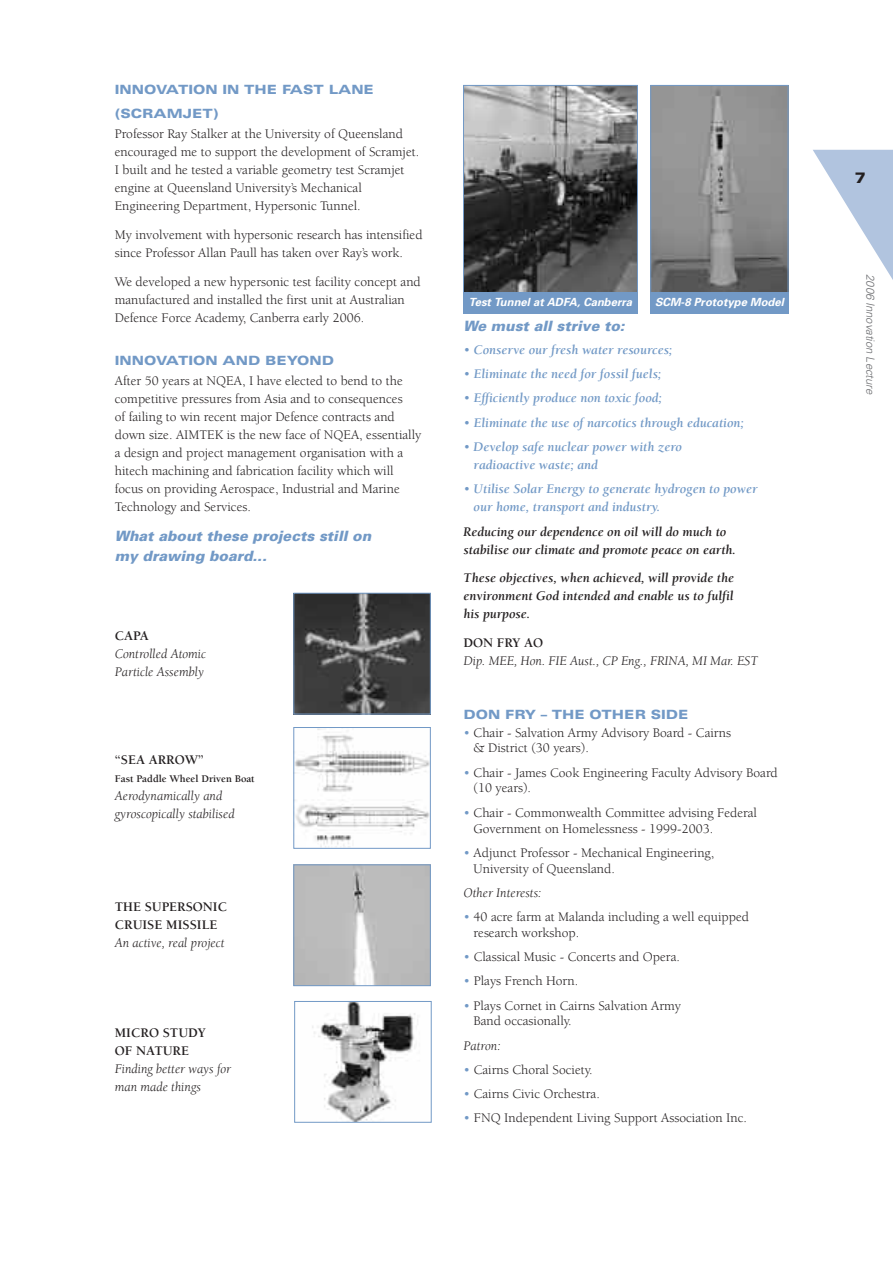
<style>
.page{position:relative;width:893px;height:1263px;background:#fff}
.page>*{position:absolute;margin:0;border:0;box-sizing:border-box;transform-origin:0 0}
.t1{font:900 expanded 15px "Univers";color:#231f20}
.t2{font:italic 900 14.25px/19.5px "Univers";color:#7299c6}
.t3{font:13.5px/18px "Berkeley";color:#231f20}
.t4{font:italic 700 13.5px/18px "Berkeley";color:#7299c6}
.t5{font:italic 13.5px/18px "Berkeley";color:#231f20}
.t6{font:italic 700 13.5px/18px "Berkeley";color:#231f20}
.t7{font:700 13.5px/18px "Berkeley";color:#231f20}
.t8{font:900 expanded 12.75px/24px "Univers";color:#7299c6}
.t9{font:italic 700 11.25px "Univers";color:#fff}
.t10{font:italic 300 11.25px "Univers";color:#6c6d70}
.t11{font:700 10.5px "Berkeley";color:#231f20}
.s1{font-weight:400}
.s2{color:#7299c6}
</style>
<div class="page">
<svg style="left:813px;top:150px;width:80px;height:130px"></svg>
<img style="left:652px;top:87px;width:134px;height:205px">
<div style="left:650px;top:85px;width:138px;height:209px;border:1px solid #7299c6"></div>
<div style="left:650px;top:292px;width:138px;height:21px;background:#7299c6"></div>
<img style="left:295px;top:595px;width:134px;height:117px">
<div style="left:293px;top:593px;width:138px;height:121px;border:1px solid #7299c6"></div>
<img style="left:295px;top:729px;width:134px;height:118px">
<div style="left:293px;top:727px;width:138px;height:122px;border:1px solid #7299c6"></div>
<img style="left:295px;top:866px;width:134px;height:118px">
<div style="left:293px;top:864px;width:138px;height:122px;border:1px solid #7299c6"></div>
<img style="left:312px;top:1003px;width:106px;height:118px">
<div style="left:294px;top:1001px;width:138px;height:122px;border:1px solid #7299c6"></div>
<img style="left:465px;top:87px;width:171px;height:205px">
<div style="left:463px;top:85px;width:175px;height:223px;border:1px solid #7299c6"></div>
<div style="left:463px;top:292px;width:175px;height:21px;background:#7299c6"></div>
<p class="t8" style="left:115px;top:79px;width:261px">INNOVATION IN THE FAST LANE (SCRAMJET)</p>
<p class="t3" style="left:115px;top:126px;width:306px">Professor Ray Stalker at the University of Queensland encouraged me to support the development of Scramjet.<br>I built and he tested a variable geometry test Scramjet engine at Queensland University’s Mechanical Engineering Department, Hypersonic Tunnel.</p>
<p class="t3" style="left:115px;top:227px;width:309px">My involvement with hypersonic research has intensified since Professor Allan Paull has taken over Ray’s work.</p>
<p class="t3" style="left:115px;top:274px;width:308px">We developed a new hypersonic test facility concept and manufactured and installed the first unit at Australian<br>Defence Force Academy, Canberra early 2006.</p>
<p class="t8" style="left:115px;top:349px;width:221px">INNOVATION AND BEYOND</p>
<p class="t3" style="left:115px;top:373px;width:308px">After 50 years at NQEA, I have elected to bend to the competitive pressures from Asia and to consequences<br>of failing to win recent major Defence contracts and down size. AIMTEK is the new face of NQEA, essentially a design and project management organisation with a hitech machining and fabrication facility which will focus on providing Aerospace, Industrial and Marine Technology and Services.</p>
<p class="t2" style="left:115px;top:527px;width:258px">What about these projects still on my drawing board...</p>
<p class="t7" style="left:115px;top:628px;width:36px">CAPA</p>
<p class="t5" style="left:115px;top:646px;width:93px">Controlled Atomic<br>Particle Assembly</p>
<p class="t7" style="left:115px;top:752px;width:91px">“SEA ARROW”</p>
<p class="t11" style="left:115px;top:775px;width:141px">Fast Paddle Wheel Driven Boat</p>
<p class="t5" style="left:115px;top:788px;width:121px">Aerodynamically and gyroscopically stabilised</p>
<p class="t7" style="left:115px;top:899px;width:114px">THE SUPERSONIC<br>CRUISE MISSILE</p>
<p class="t5" style="left:115px;top:935px;width:111px">An active, real project</p>
<p class="t7" style="left:115px;top:1025px;width:93px">MICRO STUDY<br>OF NATURE</p>
<p class="t5" style="left:115px;top:1061px;width:118px">Finding better ways for man made things</p>
<p class="t9" style="left:469px;top:298px;width:165px">Test Tunnel at ADFA, Canberra</p>
<p class="t9" style="left:655px;top:298px;width:130px">SCM-8 Prototype Model</p>
<p class="t2" style="left:463px;top:318px;width:163px">We must all strive to:</p>
<p class="t4" style="left:463px;top:341px;width:210px"><span class="s1">•</span> Conserve our fresh water resources;</p>
<p class="t4" style="left:463px;top:366px;width:199px"><span class="s1">•</span> Eliminate the need for fossil fuels;</p>
<p class="t4" style="left:463px;top:390px;width:200px"><span class="s1">•</span> Efficiently produce non toxic food;</p>
<p class="t4" style="left:463px;top:415px;width:282px"><span class="s1">•</span> Eliminate the use of narcotics through education;</p>
<p class="t4" style="left:474px;top:439px;width:210px;text-indent:-10px"><span class="s1">•</span> Develop safe nuclear power with zero radioactive waste; and</p>
<p class="t4" style="left:474px;top:481px;width:285px;text-indent:-10px"><span class="s1">•</span> Utilise Solar Energy to generate hydrogen to power our home, transport and industry.</p>
<p class="t6" style="left:463px;top:524px;width:274px">Reducing our dependence on oil will do much to stabilise our climate and promote peace on earth.</p>
<p class="t6" style="left:463px;top:570px;width:272px;text-align:justify">These objectives, when achieved, will provide the environment God intended and enable us to fulfil his purpose.</p>
<p class="t7" style="left:463px;top:635px;width:81px">DON FRY AO</p>
<p class="t5" style="left:463px;top:653px;width:296px">Dip. MEE, Hon. FIE Aust., CP Eng., FRINA, MI Mar. EST</p>
<p class="t8" style="left:463px;top:703px;width:226px">DON FRY – THE OTHER SIDE</p>
<p class="t3" style="left:474px;top:726px;width:259px;line-height:15.8px;text-indent:-10px"><span class="s2">•</span> Chair - Salvation Army Advisory Board - Cairns &amp; District (30 years).</p>
<p class="t3" style="left:474px;top:766px;width:306px;line-height:15.8px;text-indent:-10px"><span class="s2">•</span> Chair - James Cook Engineering Faculty Advisory Board (10 years).</p>
<p class="t3" style="left:474px;top:806px;width:285px;line-height:15.8px;text-indent:-10px"><span class="s2">•</span> Chair - Commonwealth Committee advising Federal<br>Government on Homelessness - 1999-2003.</p>
<p class="t3" style="left:474px;top:846px;width:242px;line-height:15.8px;text-indent:-10px"><span class="s2">•</span> Adjunct Professor - Mechanical Engineering,<br>University of Queensland.</p>
<p class="t5" style="left:463px;top:885px;width:79px">Other Interests:</p>
<p class="t3" style="left:474px;top:910px;width:277px;line-height:15.8px;text-indent:-10px"><span class="s2">•</span> 40 acre farm at Malanda including a well equipped research workshop.</p>
<p class="t3" style="left:463px;top:949px;width:218px"><span class="s2">•</span> Classical Music - Concerts and Opera.</p>
<p class="t3" style="left:463px;top:973px;width:116px"><span class="s2">•</span> Plays French Horn.</p>
<p class="t3" style="left:474px;top:998px;width:209px;line-height:15.8px;text-indent:-10px"><span class="s2">•</span> Plays Cornet in Cairns Salvation Army<br>Band occasionally.</p>
<p class="t5" style="left:463px;top:1037px;width:39px">Patron:</p>
<p class="t3" style="left:463px;top:1062px;width:131px"><span class="s2">•</span> Cairns Choral Society.</p>
<p class="t3" style="left:463px;top:1086px;width:138px"><span class="s2">•</span> Cairns Civic Orchestra.</p>
<p class="t3" style="left:463px;top:1110px;width:285px"><span class="s2">•</span> FNQ Independent Living Support Association Inc.</p>
<p class="t1" style="left:855px;top:173px;width:13px">7</p>
<p class="t10" style="left:874px;top:274px;width:122px;rotate:90deg">2006 Innovation Lecture</p>
</div>
